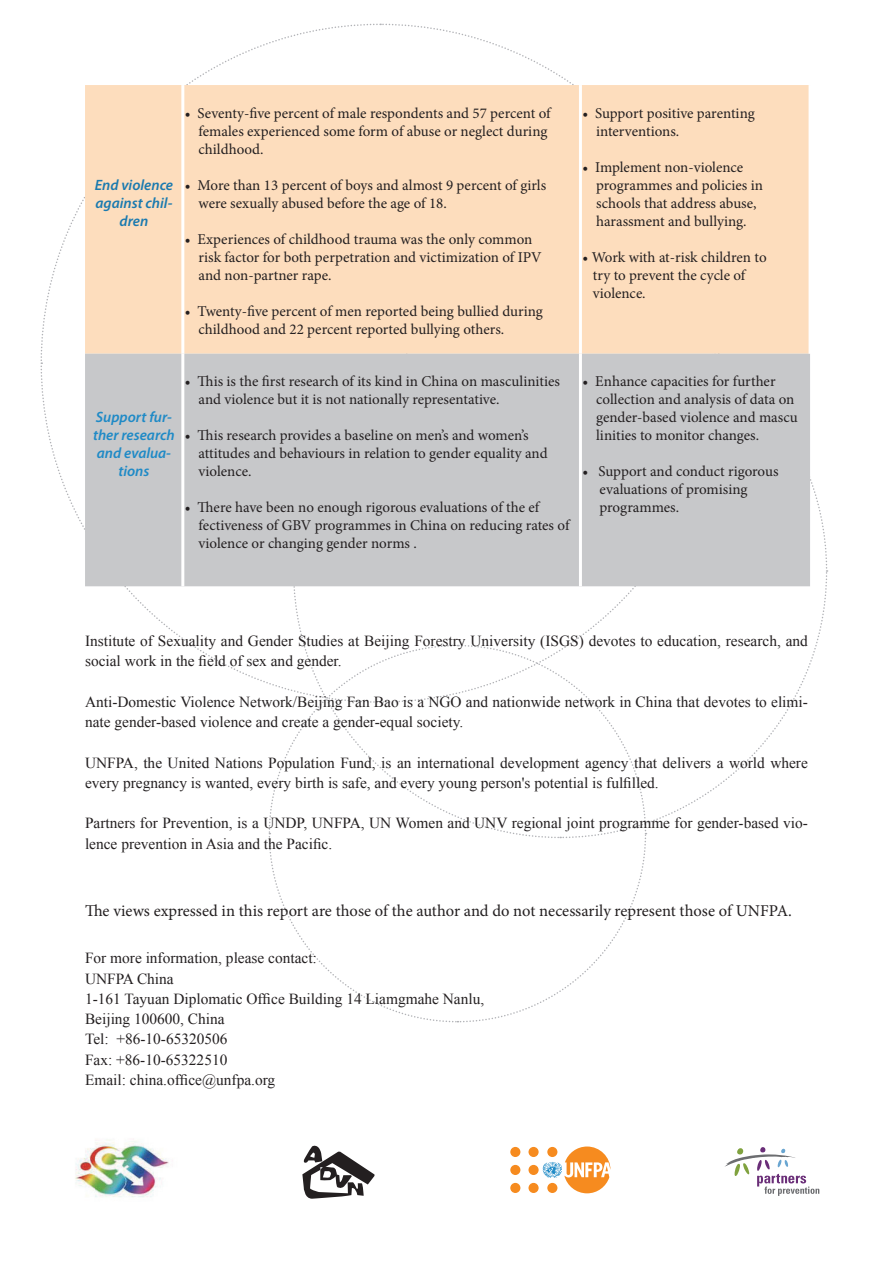
<style>
.page{position:relative;width:893px;height:1263px;background:#fff}
.page>*{position:absolute;margin:0;border:0;box-sizing:border-box;transform-origin:0 0}
.t1{font:16.5px "Minion Pro";color:#231f20}
.t2{font:15.3px/20.2px "Times New Roman";color:#231f20}
.t3{font:15px "Minion Pro";color:#231f20}
.t4{font:italic 600 15px/18px "Myriad Pro";color:#1f8ac6;text-align:center}
.t5{font:italic 600 15px/18px "Myriad Pro";color:#1b7aaf;text-align:center}
</style>
<div class="page">
<svg style="left:40px;top:365px;width:252px;height:319px"></svg>
<svg style="left:562px;top:571px;width:266px;height:253px"></svg>
<svg style="left:292px;top:586px;width:268px;height:58px"></svg>
<svg style="left:268px;top:644px;width:379px;height:379px"></svg>
<div style="left:85px;top:85px;width:723px;height:269px;background:#fdddbd"></div>
<div style="left:85px;top:354px;width:725px;height:232px;background:#c7c8ca"></div>
<hr style="left:181px;top:354px;width:3px;height:232px;background:#fff">
<hr style="left:579px;top:354px;width:3px;height:232px;background:#fff">
<hr style="left:181px;top:85px;width:3px;height:269px;background:#fff">
<hr style="left:579px;top:85px;width:3px;height:269px;background:#fff">
<svg style="left:808px;top:85px;width:2px;height:269px"></svg>
<img style="left:75px;top:1140px;width:94px;height:57px">
<div style="left:528px;top:1165px;width:11px;height:10px;background:#f68b1f;border-radius:50%"></div>
<div style="left:528px;top:1183px;width:11px;height:10px;background:#f68b1f;border-radius:50%"></div>
<div style="left:528px;top:1147px;width:11px;height:10px;background:#f68b1f;border-radius:50%"></div>
<div style="left:510px;top:1165px;width:10px;height:10px;background:#f68b1f;border-radius:50%"></div>
<div style="left:510px;top:1183px;width:10px;height:10px;background:#f68b1f;border-radius:50%"></div>
<div style="left:510px;top:1147px;width:10px;height:10px;background:#f68b1f;border-radius:50%"></div>
<svg style="left:543px;top:1146px;width:67px;height:47px"></svg>
<svg style="left:725px;top:1147px;width:94px;height:49px"></svg>
<svg style="left:302px;top:1145px;width:72px;height:54px"></svg>
<p class="t5" style="left:95px;top:175px;width:80px">End violence against chil&shy;dren</p>
<p class="t3" style="left:185px;top:103px;width:367px">• Seventy-five percent of male respondents and 57 percent of</p>
<p class="t3" style="left:199px;top:121px;width:350px">females experienced some form of abuse or neglect during</p>
<p class="t3" style="left:199px;top:139px;width:66px">childhood.</p>
<p class="t3" style="left:185px;top:175px;width:363px">• More than 13 percent of boys and almost 9 percent of girls</p>
<p class="t3" style="left:199px;top:193px;width:250px">were sexually abused before the age of 18.</p>
<p class="t3" style="left:185px;top:229px;width:349px">• Experiences of childhood trauma was the only common</p>
<p class="t3" style="left:199px;top:247px;width:345px">risk factor for both perpetration and victimization of IPV</p>
<p class="t3" style="left:199px;top:265px;width:134px">and non-partner rape.</p>
<p class="t3" style="left:185px;top:301px;width:359px">• Twenty-five percent of men reported being bullied during</p>
<p class="t3" style="left:199px;top:319px;width:307px">childhood and 22 percent reported bullying others.</p>
<p class="t3" style="left:583px;top:103px;width:174px">• Support positive parenting</p>
<p class="t3" style="left:596px;top:121px;width:85px">interventions.</p>
<p class="t3" style="left:583px;top:157px;width:162px">• Implement non-violence</p>
<p class="t3" style="left:596px;top:175px;width:168px">programmes and policies in</p>
<p class="t3" style="left:596px;top:193px;width:162px">schools that address abuse,</p>
<p class="t3" style="left:596px;top:211px;width:152px">harassment and bullying.</p>
<p class="t3" style="left:583px;top:247px;width:186px">• Work with at-risk children to</p>
<p class="t3" style="left:593px;top:265px;width:154px">try to prevent the cycle of</p>
<p class="t3" style="left:593px;top:283px;width:54px">violence.</p>
<p class="t4" style="left:93px;top:408px;width:83px">Support fur&shy;ther research and evalua&shy;tions</p>
<p class="t3" style="left:185px;top:371px;width:377px">• This is the first research of its kind in China on masculinities</p>
<p class="t3" style="left:199px;top:389px;width:302px">and violence but it is not nationally representative.</p>
<p class="t3" style="left:185px;top:425px;width:345px">• This research provides a baseline on men’s and women’s</p>
<p class="t3" style="left:199px;top:443px;width:351px">attitudes and behaviours in relation to gender equality and</p>
<p class="t3" style="left:199px;top:461px;width:54px">violence.</p>
<p class="t3" style="left:185px;top:497px;width:356px">• There have been no enough rigorous evaluations of the ef</p>
<p class="t3" style="left:199px;top:515px;width:372px">fectiveness of GBV programmes in China on reducing rates of</p>
<p class="t3" style="left:199px;top:533px;width:220px">violence or changing gender norms .</p>
<p class="t3" style="left:583px;top:371px;width:195px">• Enhance capacities for further</p>
<p class="t3" style="left:596px;top:389px;width:200px">collection and analysis of data on</p>
<p class="t3" style="left:596px;top:407px;width:203px">gender-based violence and mascu</p>
<p class="t3" style="left:596px;top:425px;width:164px">linities to monitor changes.</p>
<p class="t3" style="left:583px;top:461px;width:197px">• Support and conduct rigorous</p>
<p class="t3" style="left:600px;top:479px;width:149px">evaluations of promising</p>
<p class="t3" style="left:600px;top:497px;width:81px">programmes.</p>
<p class="t2" style="left:85px;top:630px;width:724px">Institute of Sexuality and Gender Studies at Beijing Forestry University (ISGS) devotes to education, research, and social work in the field of sex and gender.</p>
<p class="t2" style="left:85px;top:691px;width:724px">Anti-Domestic Violence Network/Beijing Fan Bao is a NGO and nationwide network in China that devotes to elimi&shy;nate gender-based violence and create a gender-equal society.</p>
<p class="t2" style="left:85px;top:752px;width:724px">UNFPA, the United Nations Population Fund, is an international development agency that delivers a world where every pregnancy is wanted, every birth is safe, and every young person's potential is fulfilled.</p>
<p class="t2" style="left:85px;top:813px;width:724px">Partners for Prevention, is a UNDP, UNFPA, UN Women and UNV regional joint programme for gender-based vio&shy;lence prevention in Asia and the Pacific.</p>
<p class="t1" style="left:85px;top:900px;width:708px">The views expressed in this report are those of the author and do not necessarily represent those of UNFPA.</p>
<p class="t2" style="left:85px;top:948px;width:233px">For more information, please contact:</p>
<p class="t2" style="left:85px;top:968px;width:90px">UNFPA China</p>
<p class="t2" style="left:85px;top:988px;width:401px">1-161 Tayuan Diplomatic Office Building 14 Liamgmahe Nanlu,</p>
<p class="t2" style="left:85px;top:1008px;width:141px">Beijing 100600, China</p>
<p class="t2" style="left:85px;top:1029px;width:144px">Tel: +86-10-65320506</p>
<p class="t2" style="left:85px;top:1049px;width:144px">Fax: +86-10-65322510</p>
<p class="t2" style="left:85px;top:1069px;width:192px">Email: china.office@unfpa.org</p>
</div>
